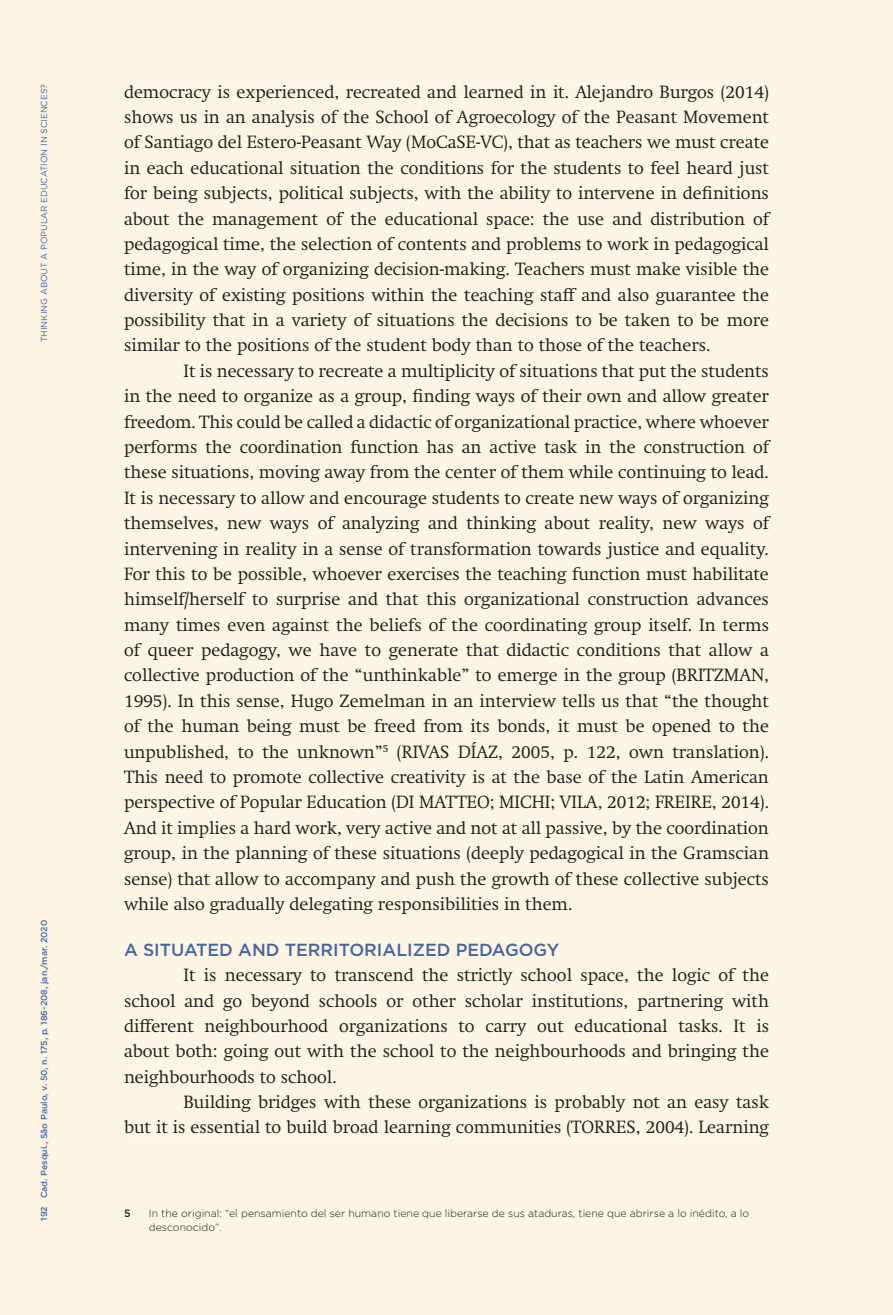
<style>
.page{position:relative;width:893px;height:1315px;background:#fef4e4}
.page>*{position:absolute;margin:0;border:0;box-sizing:border-box;transform-origin:0 0}
.t1{font:300 17.5px/25.4px "Swift";color:#221b18;text-align:justify}
.t2{font:500 17.5px "Gotham HTF";color:#4466a3}
.t3{font:300 10.5px/14px "Gotham HTF";color:#221b18}
.t4{font:500 10.5px "Gotham HTF";color:#221b18}
.t5{font:500 8.75px "Gotham HTF";color:#4466a3}
.t6{font:8.75px "Gotham HTF";color:#4466a3}
</style>
<div class="page">
<div style="left:41px;top:84px;width:6px;height:258px;background:#fef4e4"></div>
<div style="left:40px;top:920px;width:8px;height:300px;background:#fef4e4"></div>
<div style="left:125px;top:85px;width:644px;height:17px;background:#fef4e4"></div>
<div style="left:125px;top:110px;width:644px;height:17px;background:#fef4e4"></div>
<div style="left:125px;top:135px;width:644px;height:17px;background:#fef4e4"></div>
<div style="left:124px;top:161px;width:645px;height:17px;background:#fef4e4"></div>
<div style="left:124px;top:186px;width:645px;height:17px;background:#fef4e4"></div>
<div style="left:125px;top:211px;width:646px;height:18px;background:#fef4e4"></div>
<div style="left:124px;top:237px;width:645px;height:17px;background:#fef4e4"></div>
<div style="left:124px;top:262px;width:645px;height:17px;background:#fef4e4"></div>
<div style="left:125px;top:288px;width:644px;height:17px;background:#fef4e4"></div>
<div style="left:124px;top:313px;width:645px;height:17px;background:#fef4e4"></div>
<div style="left:125px;top:338px;width:584px;height:17px;background:#fef4e4"></div>
<div style="left:184px;top:364px;width:585px;height:17px;background:#fef4e4"></div>
<div style="left:124px;top:389px;width:645px;height:17px;background:#fef4e4"></div>
<div style="left:124px;top:414px;width:645px;height:18px;background:#fef4e4"></div>
<div style="left:124px;top:440px;width:647px;height:17px;background:#fef4e4"></div>
<div style="left:124px;top:465px;width:645px;height:17px;background:#fef4e4"></div>
<div style="left:124px;top:491px;width:645px;height:17px;background:#fef4e4"></div>
<div style="left:124px;top:516px;width:647px;height:17px;background:#fef4e4"></div>
<div style="left:124px;top:541px;width:645px;height:17px;background:#fef4e4"></div>
<div style="left:124px;top:567px;width:645px;height:17px;background:#fef4e4"></div>
<div style="left:124px;top:592px;width:645px;height:17px;background:#fef4e4"></div>
<div style="left:124px;top:617px;width:645px;height:18px;background:#fef4e4"></div>
<div style="left:125px;top:643px;width:644px;height:17px;background:#fef4e4"></div>
<div style="left:125px;top:668px;width:644px;height:17px;background:#fef4e4"></div>
<div style="left:125px;top:694px;width:644px;height:17px;background:#fef4e4"></div>
<div style="left:125px;top:719px;width:644px;height:17px;background:#fef4e4"></div>
<div style="left:124px;top:744px;width:258px;height:17px;background:#fef4e4"></div>
<svg style="left:383px;top:745px;width:5px;height:7px"></svg>
<div style="left:388px;top:741px;width:381px;height:20px;background:#fef4e4"></div>
<div style="left:124px;top:770px;width:645px;height:17px;background:#fef4e4"></div>
<div style="left:124px;top:795px;width:645px;height:17px;background:#fef4e4"></div>
<div style="left:124px;top:821px;width:645px;height:17px;background:#fef4e4"></div>
<div style="left:124px;top:846px;width:645px;height:17px;background:#fef4e4"></div>
<div style="left:125px;top:871px;width:644px;height:17px;background:#fef4e4"></div>
<div style="left:124px;top:897px;width:447px;height:17px;background:#fef4e4"></div>
<div style="left:125px;top:943px;width:434px;height:13px;background:#fef4e4"></div>
<div style="left:184px;top:968px;width:585px;height:17px;background:#fef4e4"></div>
<div style="left:125px;top:993px;width:644px;height:17px;background:#fef4e4"></div>
<div style="left:125px;top:1019px;width:644px;height:17px;background:#fef4e4"></div>
<div style="left:125px;top:1044px;width:644px;height:17px;background:#fef4e4"></div>
<div style="left:124px;top:1069px;width:211px;height:17px;background:#fef4e4"></div>
<div style="left:184px;top:1095px;width:585px;height:17px;background:#fef4e4"></div>
<div style="left:124px;top:1120px;width:645px;height:17px;background:#fef4e4"></div>
<div style="left:125px;top:1209px;width:6px;height:7px;background:#fef4e4"></div>
<div style="left:150px;top:1209px;width:599px;height:9px;background:#fef4e4"></div>
<div style="left:149px;top:1223px;width:72px;height:7px;background:#fef4e4"></div>
<p class="t6" style="left:39px;top:342px;width:260px;rotate:-90deg">THINKING ABOUT A POPULAR EDUCATION IN SCIENCES?</p>
<p class="t5" style="left:39px;top:1220px;width:302px;rotate:-90deg">192 Cad. Pesqui., São Paulo, v. 50, n. 175, p. 186-208, jan./mar. 2020</p>
<p class="t1" style="left:124px;top:79px;width:646px">democracy is experienced, recreated and learned in it. Alejandro Burgos (2014) shows us in an analysis of the School of Agroecology of the Peasant Movement of Santiago del Estero-Peasant Way (MoCaSE-VC), that as teachers we must create in each educational situation the conditions for the students to feel heard just for being subjects, political subjects, with the ability to intervene in definitions about the management of the educational space: the use and distribution of pedagogical time, the selection of contents and problems to work in pedagogical time, in the way of organizing decision-making. Teachers must make visible the diversity of existing positions within the teaching staff and also guarantee the possibility that in a variety of situations the decisions to be taken to be more similar to the positions of the student body than to those of the teachers.</p>
<p class="t1" style="left:124px;top:358px;width:646px;text-indent:60px">It is necessary to recreate a multiplicity of situations that put the students in the need to organize as a group, finding ways of their own and allow greater freedom. This could be called a didactic of organizational practice, where whoever performs the coordination function has an active task in the construction of these situations, moving away from the center of them while continuing to lead.<br>It is necessary to allow and encourage students to create new ways of organizing themselves, new ways of analyzing and thinking about reality, new ways of intervening in reality in a sense of transformation towards justice and equality.<br>For this to be possible, whoever exercises the teaching function must habilitate himself/herself to surprise and that this organizational construction advances many times even against the beliefs of the coordinating group itself. In terms of queer pedagogy, we have to generate that didactic conditions that allow a collective production of the “unthinkable” to emerge in the group (BRITZMAN, 1995). In this sense, Hugo Zemelman in an interview tells us that “the thought of the human being must be freed from its bonds, it must be opened to the unpublished, to the unknown”<sup>5</sup> (RIVAS DÍAZ, 2005, p. 122, own translation).<br>This need to promote collective creativity is at the base of the Latin American perspective of Popular Education (DI MATTEO; MICHI; VILA, 2012; FREIRE, 2014).<br>And it implies a hard work, very active and not at all passive, by the coordination group, in the planning of these situations (deeply pedagogical in the Gramscian sense) that allow to accompany and push the growth of these collective subjects while also gradually delegating responsibilities in them.</p>
<p class="t2" style="left:124px;top:939px;width:437px">A SITUATED AND TERRITORIALIZED PEDAGOGY</p>
<p class="t1" style="left:124px;top:962px;width:646px;text-indent:60px">It is necessary to transcend the strictly school space, the logic of the school and go beyond schools or other scholar institutions, partnering with different neighbourhood organizations to carry out educational tasks. It is about both: going out with the school to the neighbourhoods and bringing the neighbourhoods to school.</p>
<p class="t1" style="left:124px;top:1089px;width:646px;text-align:right">Building bridges with these organizations is probably not an easy task<br>but it is essential to build broad learning communities (TORRES, 2004). Learning</p>
<p class="t4" style="left:124px;top:1207px;width:8px">5</p>
<p class="t3" style="left:149px;top:1205px;width:602px">In the original: “el pensamiento del ser humano tiene que liberarse de sus ataduras, tiene que abrirse a lo inédito, a lo desconocido”.</p>
</div>
